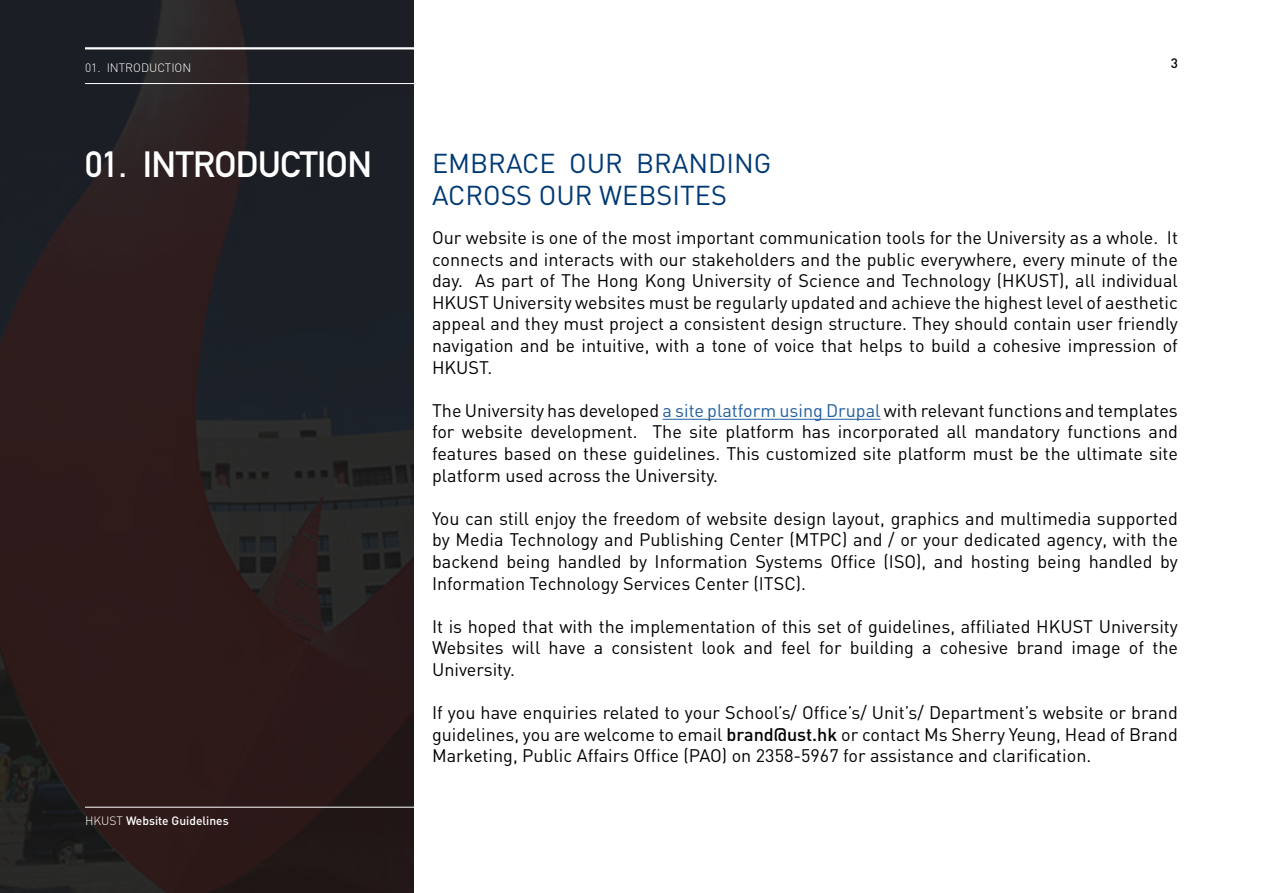
<style>
.page{position:relative;width:1263px;height:893px;background:#fff}
.page>*{position:absolute;margin:0;border:0;box-sizing:border-box;transform-origin:0 0}
.t1{font:700 36px "DIN Alternate";letter-spacing:-.015em;color:#fff}
.t2{font:27px/32.4px "DIN";color:#003974}
.t3{font:18px/21.6px "DIN";color:#000;text-align:justify}
.t4{font:500 13.5px "DIN";color:#000}
.t5{font:500 12px "DIN";color:#fff}
.t6{font:300 12px "DIN";color:#fff}
.s1{font-weight:300}
.s2{color:#215e9e}
.s3{font-weight:500}
</style>
<div class="page">
<svg style="left:0;top:0;width:414px;height:893px;background:#261d1f"></svg>
<hr style="left:662px;top:419px;width:218px;height:1px;background:#215e9e">
<hr style="left:85px;top:807px;width:1093px;height:1px;background:#fff">
<hr style="left:85px;top:47px;width:1093px;height:2px;background:#fff">
<hr style="left:85px;top:83px;width:1093px;height:1px;background:#fff">
<p class="t6" style="left:85px;top:60px;width:108px">01. INTRODUCTION</p>
<p class="t4" style="left:1171px;top:55px;width:9px">3</p>
<h1 class="t1" style="left:85px;top:137px;width:288px">01. INTRODUCTION</h1>
<p class="t5" style="left:85px;top:813px;width:145px"><span class="s1">HKUST</span> Website Guidelines</p>
<h2 class="t2" style="left:432px;top:146px;width:341px">EMBRACE OUR BRANDING<br>ACROSS OUR WEBSITES</h2>
<p class="t3" style="left:432px;top:226px;width:747px">Our website is one of the most important communication tools for the University as a whole. It connects and interacts with our stakeholders and the public everywhere, every minute of the day. As part of The Hong Kong University of Science and Technology (HKUST), all individual HKUST University websites must be regularly updated and achieve the highest level of aesthetic appeal and they must project a consistent design structure. They should contain user friendly navigation and be intuitive, with a tone of voice that helps to build a cohesive impression of HKUST.</p>
<p class="t3" style="left:432px;top:399px;width:747px">The University has developed <span class="s2">a site platform using Drupal</span> with relevant functions and templates for website development. The site platform has incorporated all mandatory functions and features based on these guidelines. This customized site platform must be the ultimate site platform used across the University.</p>
<p class="t3" style="left:432px;top:507px;width:747px">You can still enjoy the freedom of website design layout, graphics and multimedia supported by Media Technology and Publishing Center (MTPC) and / or your dedicated agency, with the backend being handled by Information Systems Office (ISO), and hosting being handled by Information Technology Services Center (ITSC).</p>
<p class="t3" style="left:432px;top:615px;width:747px">It is hoped that with the implementation of this set of guidelines, affiliated HKUST University Websites will have a consistent look and feel for building a cohesive brand image of the University.</p>
<p class="t3" style="left:432px;top:701px;width:747px">If you have enquiries related to your School’s/ Office’s/ Unit’s/ Department’s website or brand guidelines, you are welcome to email <span class="s3">brand@ust.hk</span> or contact Ms Sherry Yeung, Head of Brand Marketing, Public Affairs Office (PAO) on 2358-5967 for assistance and clarification.</p>
</div>
